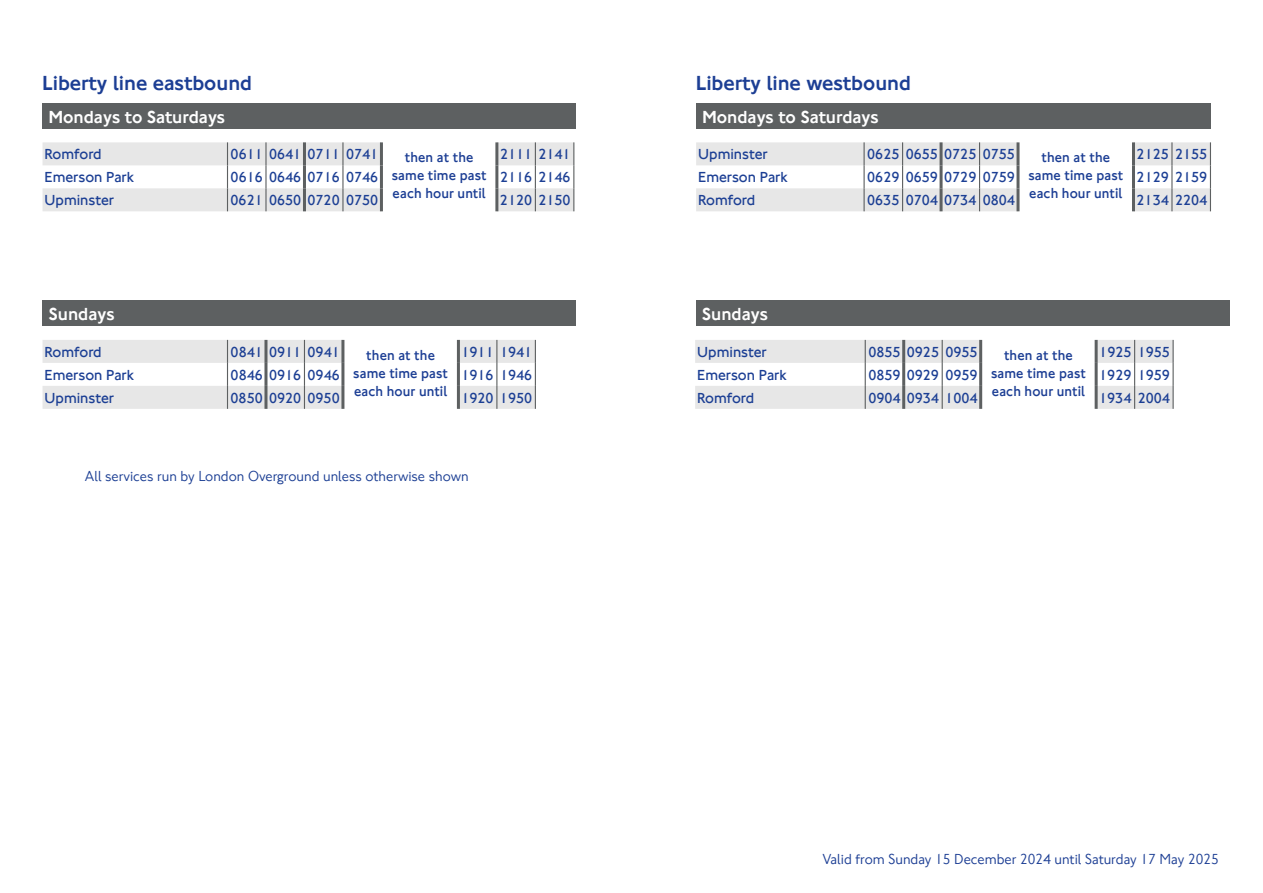
<style>
.page{position:relative;width:1263px;height:893px;background:#fff}
.page>*{position:absolute;margin:0;border:0;box-sizing:border-box;transform-origin:0 0}
.t1{font:500 21px "NJ Font";color:#1c3e94}
.t2{font:500 18px "NJ Font";color:#fff}
.t3{font:300 15px "NJ Font";color:#1c3f94}
.t4{font:700 15px/18px "NJ Font";letter-spacing:.01em;color:#1c3e94;text-align:center}
.t5{font:15px "NJ Font";color:#1c3f94}
.t6{font:15px "NJ Font";color:#1c3e94}
</style>
<div class="page">
<svg style="left:43px;top:142px;width:531px;height:69px"></svg>
<hr style="left:303px;top:142px;width:3px;height:23px;background:#5d6061">
<hr style="left:380px;top:142px;width:3px;height:23px;background:#5d6061">
<hr style="left:495px;top:142px;width:3px;height:23px;background:#5d6061">
<hr style="left:303px;top:165px;width:3px;height:23px;background:#5d6061">
<hr style="left:380px;top:165px;width:3px;height:23px;background:#5d6061">
<hr style="left:495px;top:165px;width:3px;height:23px;background:#5d6061">
<hr style="left:303px;top:188px;width:3px;height:23px;background:#5d6061">
<hr style="left:380px;top:188px;width:3px;height:23px;background:#5d6061">
<hr style="left:495px;top:188px;width:3px;height:23px;background:#5d6061">
<div style="left:43px;top:104px;width:533px;height:25px;background:#5d6061"></div>
<svg style="left:696px;top:142px;width:515px;height:69px"></svg>
<hr style="left:1016px;top:142px;width:3px;height:23px;background:#5d6061">
<hr style="left:1132px;top:142px;width:3px;height:23px;background:#5d6061">
<hr style="left:1016px;top:165px;width:3px;height:23px;background:#5d6061">
<hr style="left:1132px;top:165px;width:3px;height:23px;background:#5d6061">
<hr style="left:1016px;top:188px;width:3px;height:23px;background:#5d6061">
<hr style="left:1132px;top:188px;width:3px;height:23px;background:#5d6061">
<hr style="left:939px;top:142px;width:3px;height:23px;background:#5d6061">
<hr style="left:939px;top:165px;width:3px;height:23px;background:#5d6061">
<hr style="left:939px;top:188px;width:3px;height:23px;background:#5d6061">
<div style="left:43px;top:301px;width:533px;height:25px;background:#5d6061"></div>
<hr style="left:1172px;top:340px;width:2px;height:23px;background:#5d6061">
<hr style="left:1172px;top:363px;width:2px;height:23px;background:#5d6061">
<svg style="left:695px;top:340px;width:478px;height:69px"></svg>
<hr style="left:1172px;top:386px;width:2px;height:23px;background:#5d6061">
<hr style="left:979px;top:340px;width:3px;height:23px;background:#5d6061">
<hr style="left:1095px;top:340px;width:3px;height:23px;background:#5d6061">
<hr style="left:979px;top:363px;width:3px;height:23px;background:#5d6061">
<hr style="left:1095px;top:363px;width:3px;height:23px;background:#5d6061">
<hr style="left:979px;top:386px;width:3px;height:23px;background:#5d6061">
<hr style="left:1095px;top:386px;width:3px;height:23px;background:#5d6061">
<hr style="left:902px;top:340px;width:3px;height:23px;background:#5d6061">
<hr style="left:902px;top:363px;width:3px;height:23px;background:#5d6061">
<hr style="left:902px;top:386px;width:3px;height:23px;background:#5d6061">
<div style="left:696px;top:104px;width:515px;height:25px;background:#5d6061"></div>
<div style="left:696px;top:301px;width:533px;height:25px;background:#5d6061"></div>
<svg style="left:43px;top:340px;width:493px;height:69px"></svg>
<hr style="left:264px;top:340px;width:3px;height:23px;background:#5d6061">
<hr style="left:341px;top:340px;width:3px;height:23px;background:#5d6061">
<hr style="left:457px;top:340px;width:3px;height:23px;background:#5d6061">
<hr style="left:264px;top:363px;width:3px;height:23px;background:#5d6061">
<hr style="left:341px;top:363px;width:3px;height:23px;background:#5d6061">
<hr style="left:457px;top:363px;width:3px;height:23px;background:#5d6061">
<hr style="left:264px;top:386px;width:3px;height:23px;background:#5d6061">
<hr style="left:341px;top:386px;width:3px;height:23px;background:#5d6061">
<hr style="left:457px;top:386px;width:3px;height:23px;background:#5d6061">
<h1 class="t1" style="left:43px;top:70px;width:211px">Liberty line eastbound</h1>
<p class="t2" style="left:49px;top:106px;width:178px">Mondays to Saturdays</p>
<h1 class="t1" style="left:696px;top:70px;width:216px">Liberty line westbound</h1>
<p class="t2" style="left:702px;top:106px;width:178px">Mondays to Saturdays</p>
<p class="t3" style="left:45px;top:145px;width:59px">Romford</p>
<p class="t3" style="left:231px;top:145px;width:149px">0611 0641 0711 0741</p>
<p class="t4" style="left:392px;top:148px;width:96px">then at the same time past each hour until</p>
<p class="t3" style="left:500px;top:145px;width:72px">2111 2141</p>
<p class="t3" style="left:45px;top:168px;width:91px">Emerson Park</p>
<p class="t3" style="left:231px;top:168px;width:149px">0616 0646 0716 0746</p>
<p class="t3" style="left:500px;top:168px;width:72px">2116 2146</p>
<p class="t3" style="left:45px;top:191px;width:71px">Upminster</p>
<p class="t3" style="left:231px;top:191px;width:149px">0621 0650 0720 0750</p>
<p class="t3" style="left:500px;top:191px;width:72px">2120 2150</p>
<p class="t3" style="left:698px;top:145px;width:71px">Upminster</p>
<p class="t3" style="left:867px;top:145px;width:149px">0625 0655 0725 0755</p>
<p class="t4" style="left:1028px;top:148px;width:96px">then at the same time past each hour until</p>
<p class="t3" style="left:1137px;top:145px;width:72px">2125 2155</p>
<p class="t3" style="left:698px;top:168px;width:91px">Emerson Park</p>
<p class="t3" style="left:867px;top:168px;width:149px">0629 0659 0729 0759</p>
<p class="t3" style="left:1136px;top:168px;width:72px">2129 2159</p>
<p class="t3" style="left:698px;top:191px;width:59px">Romford</p>
<p class="t3" style="left:867px;top:191px;width:149px">0635 0704 0734 0804</p>
<p class="t3" style="left:1136px;top:191px;width:72px">2134 2204</p>
<p class="t2" style="left:49px;top:303px;width:67px">Sundays</p>
<p class="t2" style="left:702px;top:303px;width:67px">Sundays</p>
<p class="t3" style="left:45px;top:342px;width:59px">Romford</p>
<p class="t3" style="left:231px;top:342px;width:111px">0841 0911 0941</p>
<p class="t4" style="left:353px;top:346px;width:96px">then at the same time past each hour until</p>
<p class="t3" style="left:461px;top:342px;width:72px">1911 1941</p>
<p class="t3" style="left:45px;top:365px;width:91px">Emerson Park</p>
<p class="t3" style="left:231px;top:365px;width:111px">0846 0916 0946</p>
<p class="t3" style="left:461px;top:365px;width:72px">1916 1946</p>
<p class="t3" style="left:45px;top:388px;width:71px">Upminster</p>
<p class="t3" style="left:231px;top:388px;width:111px">0850 0920 0950</p>
<p class="t3" style="left:461px;top:388px;width:72px">1920 1950</p>
<p class="t3" style="left:697px;top:342px;width:71px">Upminster</p>
<p class="t3" style="left:868px;top:342px;width:111px">0855 0925 0955</p>
<p class="t4" style="left:991px;top:346px;width:96px">then at the same time past each hour until</p>
<p class="t3" style="left:1099px;top:342px;width:72px">1925 1955</p>
<p class="t3" style="left:697px;top:365px;width:91px">Emerson Park</p>
<p class="t3" style="left:868px;top:365px;width:111px">0859 0929 0959</p>
<p class="t3" style="left:1099px;top:365px;width:72px">1929 1959</p>
<p class="t3" style="left:697px;top:388px;width:59px">Romford</p>
<p class="t3" style="left:868px;top:388px;width:111px">0904 0934 1004</p>
<p class="t3" style="left:1099px;top:388px;width:72px">1934 2004</p>
<p class="t5" style="left:85px;top:466px;width:385px">All services run by London Overground unless otherwise shown</p>
<p class="t6" style="left:822px;top:850px;width:398px">Valid from Sunday 15 December 2024 until Saturday 17 May 2025</p>
</div>
